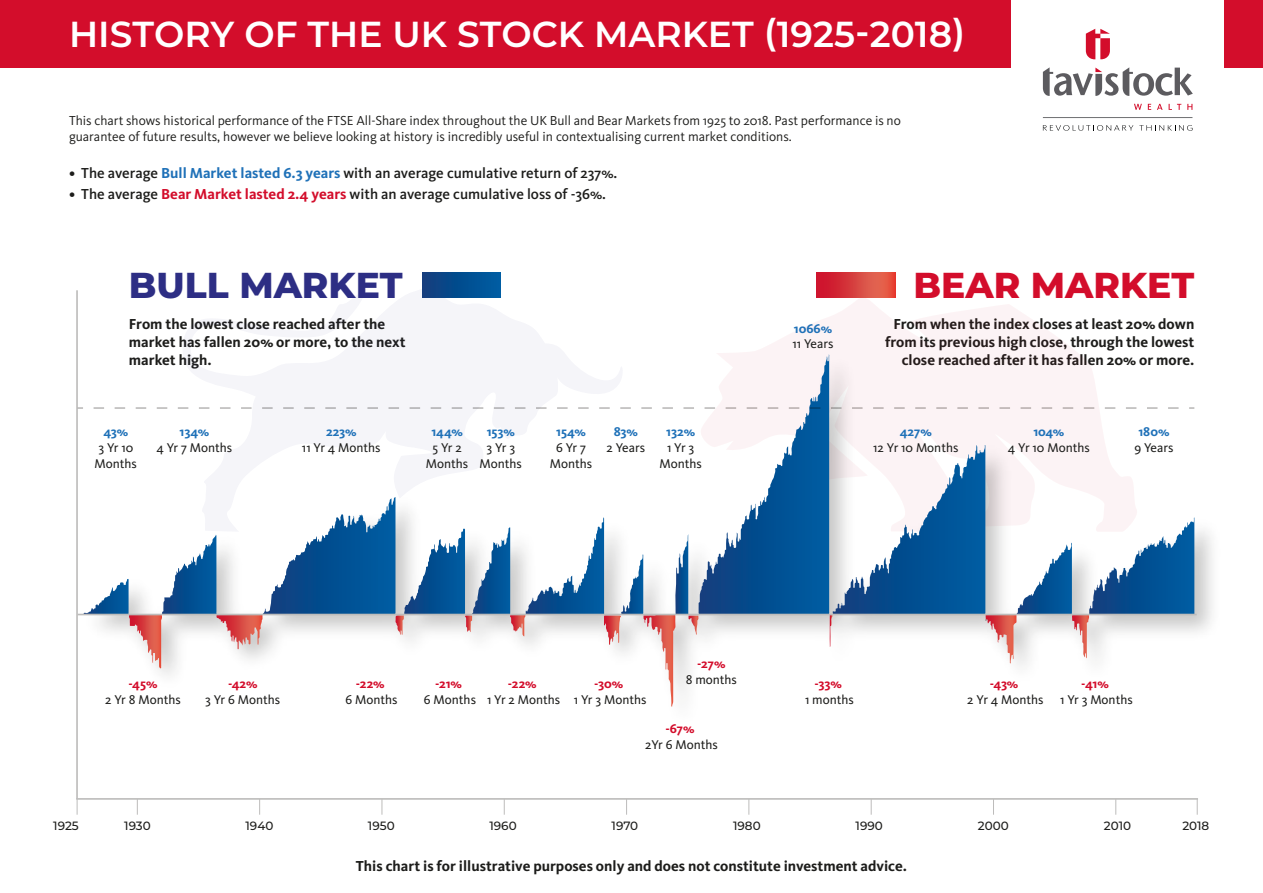
<style>
.page{position:relative;width:1263px;height:893px;background:#fff}
.page>*{position:absolute;margin:0;border:0;box-sizing:border-box;transform-origin:0 0}
.t1{font:600 36.15px "Montserrat";color:#fff}
.t2{font:800 36px "Montserrat";color:#2d2e84}
.t3{font:800 36px "Montserrat";color:#d30d2b}
.t4{font:700 15px/18px "Kievit OT";color:#1d1d1b}
.t5{font:500 15px "Kievit OT";color:#1d1d1b}
.t6{font:13.5px/16.2px "Kievit OT";color:#1d1d1b}
.t7{font:13.2px/15.8px "Kievit OT";color:#1d1d1b;text-align:center}
.t8{font:700 13.2px "Kievit OT";color:#1f71b8}
.t9{font:700 13.2px "Kievit OT";letter-spacing:-.01em;color:#d30d2b}
.t10{font:500 12px "Montserrat";color:#1d1d1b}
.s1{font-weight:700;color:#1f71b8}
.s2{font-weight:700;color:#d30d2b}
</style>
<div class="page">
<div style="left:0;top:0;width:1263px;height:68px;background:#d30d2b"></div>
<div style="left:1011px;top:0;width:213px;height:144px;background:#fff"></div>
<svg style="left:1043px;top:67px;width:150px;height:29px"></svg>
<svg style="left:1134px;top:104px;width:8px;height:6px"></svg>
<svg style="left:1148px;top:104px;width:3px;height:6px"></svg>
<svg style="left:1157px;top:104px;width:5px;height:6px"></svg>
<svg style="left:1168px;top:104px;width:13px;height:6px"></svg>
<svg style="left:1187px;top:104px;width:5px;height:6px"></svg>
<svg style="left:1043px;top:125px;width:90px;height:6px"></svg>
<svg style="left:1139px;top:125px;width:53px;height:6px"></svg>
<hr style="left:1043px;top:117px;width:149px;height:1px;background:#6e6f71">
<svg style="left:1086px;top:29px;width:24px;height:30px"></svg>
<svg style="left:776px;top:297px;width:287px;height:45px;fill:#fcf3f5"></svg>
<img style="left:717px;top:342px;width:496px;height:290px">
<hr style="left:76px;top:290px;width:2px;height:509px;background:#bdbcbb">
<hr style="left:76px;top:798px;width:1122px;height:2px;background:#bdbcbb">
<svg style="left:137px;top:800px;width:1px;height:15px"></svg>
<svg style="left:259px;top:800px;width:1px;height:15px"></svg>
<svg style="left:381px;top:800px;width:1px;height:15px"></svg>
<svg style="left:504px;top:800px;width:1px;height:15px"></svg>
<svg style="left:626px;top:800px;width:1px;height:15px"></svg>
<svg style="left:748px;top:800px;width:1px;height:15px"></svg>
<svg style="left:871px;top:800px;width:1px;height:15px"></svg>
<svg style="left:993px;top:800px;width:1px;height:15px"></svg>
<svg style="left:1115px;top:800px;width:1px;height:15px"></svg>
<svg style="left:1197px;top:800px;width:1px;height:15px"></svg>
<svg style="left:77px;top:800px;width:1px;height:15px"></svg>
<div style="left:422px;top:273px;width:79px;height:25px;background:linear-gradient(to right,#103d7c,#005da3)"></div>
<svg style="left:816px;top:273px;width:79px;height:25px;background:#d83d3d"></svg>
<svg style="left:78px;top:356px;width:1116px;height:351px"></svg>
<hr style="left:78px;top:614px;width:1119px;height:1px;background:#bdbcbb">
<h1 class="t1" style="left:69px;top:8px;width:898px">HISTORY OF THE UK STOCK MARKET (1925-2018)</h1>
<p class="t6" style="left:69px;top:112px;width:833px">This chart shows historical performance of the FTSE All-Share index throughout the UK Bull and Bear Markets from 1925 to 2018. Past performance is no guarantee of future results, however we believe looking at history is incredibly useful in contextualising current market conditions.</p>
<p class="t5" style="left:69px;top:164px;width:550px">• The average <span class="s1">Bull Market lasted 6.3 years</span> with an average cumulative return of 237%.</p>
<p class="t5" style="left:69px;top:185px;width:539px">• The average <span class="s2">Bear Market lasted 2.4 years</span> with an average cumulative loss of -36%.</p>
<h2 class="t2" style="left:129px;top:259px;width:275px">BULL MARKET</h2>
<h2 class="t3" style="left:914px;top:259px;width:282px">BEAR MARKET</h2>
<p class="t4" style="left:129px;top:315px;width:278px">From the lowest close reached after the market has fallen 20% or more, to the next market high.</p>
<p class="t4" style="left:885px;top:315px;width:311px;text-align:right">From when the index closes at least 20% down from its previous high close, through the lowest close reached after it has fallen 20% or more.</p>
<p class="t8" style="left:794px;top:320px;width:40px">1066%</p>
<p class="t7" style="left:792px;top:336px;width:42px">11 Years</p>
<p class="t8" style="left:103px;top:424px;width:26px">43%</p>
<p class="t7" style="left:95px;top:439px;width:44px;text-align:left">3 Yr 10<br>Months</p>
<p class="t8" style="left:180px;top:424px;width:31px">134%</p>
<p class="t7" style="left:156px;top:439px;width:77px">4 Yr 7 Months</p>
<p class="t8" style="left:326px;top:424px;width:32px">223%</p>
<p class="t7" style="left:302px;top:439px;width:80px">11 Yr 4 Months</p>
<p class="t8" style="left:431px;top:424px;width:33px">144%</p>
<p class="t7" style="left:426px;top:439px;width:44px">5 Yr 2<br>Months</p>
<p class="t8" style="left:487px;top:424px;width:30px">153%</p>
<p class="t7" style="left:479px;top:439px;width:44px">3 Yr 3<br>Months</p>
<p class="t8" style="left:556px;top:424px;width:31px">154%</p>
<p class="t7" style="left:550px;top:439px;width:44px">6 Yr 7<br>Months</p>
<p class="t8" style="left:614px;top:424px;width:26px">83%</p>
<p class="t7" style="left:607px;top:439px;width:40px">2 Years</p>
<p class="t8" style="left:666px;top:424px;width:30px">132%</p>
<p class="t7" style="left:659px;top:439px;width:44px">1 Yr 3<br>Months</p>
<p class="t8" style="left:900px;top:424px;width:34px">427%</p>
<p class="t7" style="left:873px;top:439px;width:87px">12 Yr 10 Months</p>
<p class="t8" style="left:1033px;top:424px;width:32px">104%</p>
<p class="t7" style="left:1008px;top:439px;width:83px">4 Yr 10 Months</p>
<p class="t8" style="left:1138px;top:424px;width:33px">180%</p>
<p class="t7" style="left:1134px;top:439px;width:41px">9 Years</p>
<p class="t9" style="left:128px;top:676px;width:30px">-45%</p>
<p class="t7" style="left:105px;top:691px;width:77px">2 Yr 8 Months</p>
<p class="t9" style="left:228px;top:676px;width:31px">-42%</p>
<p class="t7" style="left:205px;top:691px;width:76px">3 Yr 6 Months</p>
<p class="t9" style="left:356px;top:676px;width:30px">-22%</p>
<p class="t7" style="left:346px;top:691px;width:54px">6 Months</p>
<p class="t9" style="left:435px;top:676px;width:28px">-21%</p>
<p class="t7" style="left:424px;top:691px;width:54px">6 Months</p>
<p class="t9" style="left:508px;top:676px;width:30px">-22%</p>
<p class="t7" style="left:487px;top:691px;width:75px">1 Yr 2 Months</p>
<p class="t9" style="left:594px;top:676px;width:31px">-30%</p>
<p class="t7" style="left:574px;top:691px;width:74px">1 Yr 3 Months</p>
<p class="t9" style="left:697px;top:656px;width:30px">-27%</p>
<p class="t7" style="left:686px;top:672px;width:53px">8 months</p>
<p class="t9" style="left:665px;top:721px;width:31px">-67%</p>
<p class="t7" style="left:645px;top:737px;width:74px">2Yr 6 Months</p>
<p class="t9" style="left:814px;top:676px;width:29px">-33%</p>
<p class="t7" style="left:805px;top:691px;width:50px">1 months</p>
<p class="t9" style="left:990px;top:676px;width:30px">-43%</p>
<p class="t7" style="left:967px;top:691px;width:78px">2 Yr 4 Months</p>
<p class="t9" style="left:1081px;top:676px;width:29px">-41%</p>
<p class="t7" style="left:1060px;top:691px;width:74px">1 Yr 3 Months</p>
<p class="t10" style="left:53px;top:817px;width:27px">1925</p>
<p class="t10" style="left:124px;top:817px;width:28px">1930</p>
<p class="t10" style="left:245px;top:817px;width:29px">1940</p>
<p class="t10" style="left:368px;top:817px;width:28px">1950</p>
<p class="t10" style="left:489px;top:817px;width:29px">1960</p>
<p class="t10" style="left:612px;top:817px;width:28px">1970</p>
<p class="t10" style="left:733px;top:817px;width:29px">1980</p>
<p class="t10" style="left:855px;top:817px;width:29px">1990</p>
<p class="t10" style="left:978px;top:817px;width:32px">2000</p>
<p class="t10" style="left:1104px;top:817px;width:29px">2010</p>
<p class="t10" style="left:1182px;top:817px;width:28px">2018</p>
<p class="t4" style="left:356px;top:857px;width:553px">This chart is for illustrative purposes only and does not constitute investment advice.</p>
</div>
